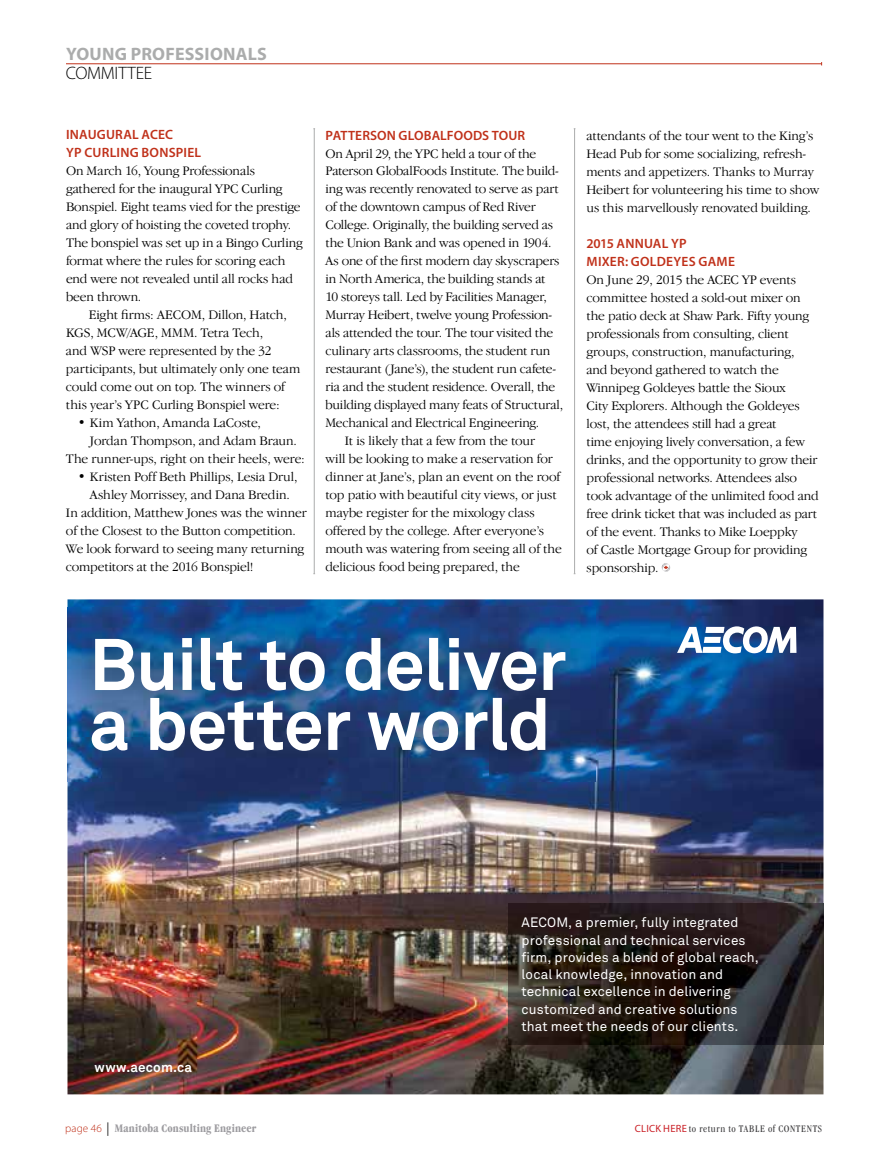
<style>
.page{position:relative;width:891px;height:1161px;background:#fff}
.page>*{position:absolute;margin:0;border:0;box-sizing:border-box;transform-origin:0 0}
.t1{font:700 72px/60px "Akkurat";letter-spacing:-.015em;color:#fff}
.t2{font:700 18px "Myriad Pro";letter-spacing:.015em;color:#abacac}
.t3{font:300 18px "Myriad Pro";letter-spacing:-.015em;color:#000}
.t4{font:300 13.5px/18px "Garamond IT Cby BT";letter-spacing:-.01em;color:#000}
.t5{font:13.5px/17.2px "Akkurat";letter-spacing:.005em;color:#fff}
.t6{font:600 13.5px/18px "Myriad Pro";letter-spacing:.01em;color:#c0311a}
.t7{font:700 13.5px "Akkurat";letter-spacing:.015em;color:#fff}
.t8{font:700 condensed 12px "Garamond IT Cby BT";letter-spacing:.01em;color:#9d9ca0}
.t9{font:condensed 10.5px "Garamond IT Cby BT";letter-spacing:.055em;color:#414042}
.s1{font-family:"Myriad Pro";font-weight:300;font-stretch:normal;font-size:11.25px;color:#c0311a}
.s2{font-family:"Helvetica Neue";font-weight:300;font-stretch:normal;font-size:13.5px;color:#000}
.s3{font-family:"Myriad Pro";font-stretch:normal;color:#ca2027}
</style>
<div class="page">
<hr style="left:66px;top:63px;width:756px;height:1px;background:#c0311a">
<hr style="left:314px;top:129px;width:1px;height:445px;background:#abacac">
<hr style="left:574px;top:129px;width:1px;height:445px;background:#abacac">
<svg style="left:661px;top:563px;width:10px;height:9px"></svg>
<img style="left:68px;top:599px;width:756px;height:495px">
<img style="left:508px;top:903px;width:316px;height:142px">
<img style="left:68px;top:607px;width:527px;height:174px">
<svg style="left:677px;top:626px;width:119px;height:27px"></svg>
<svg style="left:107px;top:1068px;width:8px;height:26px"></svg>
<svg style="left:800px;top:1068px;width:9px;height:26px"></svg>
<h2 class="t2" style="left:66px;top:42px;width:202px">YOUNG PROFESSIONALS</h2>
<h2 class="t3" style="left:66px;top:63px;width:88px">COMMITTEE</h2>
<p class="t6" style="left:66px;top:126px;width:137px">INAUGURAL ACEC<br>YP CURLING BONSPIEL</p>
<p class="t4" style="left:66px;top:162px;width:238px">On March 16, Young Professionals gathered for the inaugural YPC Curling Bonspiel. Eight teams vied for the prestige and glory of hoisting the coveted trophy.<br>The bonspiel was set up in a Bingo Curling format where the rules for scoring each end were not revealed until all rocks had been thrown.</p>
<p class="t4" style="left:66px;top:306px;width:236px;text-indent:23px">Eight firms: AECOM, Dillon, Hatch, KGS, MCW/AGE, MMM. Tetra Tech,<br>and WSP were represented by the 32 participants, but ultimately only one team could come out on top. The winners of this year’s YPC Curling Bonspiel were:</p>
<p class="t4" style="left:78px;top:414px;width:184px">• Kim Yathon, Amanda LaCoste,</p>
<p class="t4" style="left:90px;top:432px;width:208px">Jordan Thompson, and Adam Braun.</p>
<p class="t4" style="left:66px;top:450px;width:240px">The runner-ups, right on their heels, were:</p>
<p class="t4" style="left:78px;top:468px;width:221px">• Kristen Poff Beth Phillips, Lesia Drul,</p>
<p class="t4" style="left:90px;top:486px;width:201px">Ashley Morrissey, and Dana Bredin.</p>
<p class="t4" style="left:66px;top:504px;width:242px">In addition, Matthew Jones was the winner</p>
<p class="t4" style="left:66px;top:522px;width:231px">of the Closest to the Button competition.</p>
<p class="t4" style="left:66px;top:540px;width:240px">We look forward to seeing many returning</p>
<p class="t4" style="left:66px;top:558px;width:189px">competitors at the 2016 Bonspiel!</p>
<p class="t6" style="left:326px;top:126px;width:201px">PATTERSON GLOBALFOODS TOUR</p>
<p class="t4" style="left:325px;top:144px;width:212px">On April 29, the YPC held a tour of the</p>
<p class="t4" style="left:325px;top:162px;width:235px">Paterson GlobalFoods Institute. The build-</p>
<p class="t4" style="left:325px;top:180px;width:235px">ing was recently renovated to serve as part</p>
<p class="t4" style="left:325px;top:198px;width:212px">of the downtown campus of Red River</p>
<p class="t4" style="left:325px;top:216px;width:229px">College. Originally, the building served as</p>
<p class="t4" style="left:325px;top:234px;width:228px">the Union Bank and was opened in 1904.</p>
<p class="t4" style="left:325px;top:252px;width:236px">As one of the first modern day skyscrapers</p>
<p class="t4" style="left:325px;top:270px;width:222px">in North America, the building stands at</p>
<p class="t4" style="left:325px;top:288px;width:223px">10 storeys tall. Led by Facilities Manager,</p>
<p class="t4" style="left:325px;top:306px;width:228px">Murray Heibert, twelve young Profession-</p>
<p class="t4" style="left:325px;top:324px;width:229px">als attended the tour. The tour visited the</p>
<p class="t4" style="left:325px;top:342px;width:226px">culinary arts classrooms, the student run</p>
<p class="t4" style="left:325px;top:360px;width:232px">restaurant (Jane’s), the student run cafete-</p>
<p class="t4" style="left:325px;top:378px;width:231px">ria and the student residence. Overall, the</p>
<p class="t4" style="left:325px;top:396px;width:239px">building displayed many feats of Structural,</p>
<p class="t4" style="left:325px;top:414px;width:215px">Mechanical and Electrical Engineering.</p>
<p class="t4" style="left:345px;top:432px;width:192px">It is likely that a few from the tour</p>
<p class="t4" style="left:325px;top:450px;width:229px">will be looking to make a reservation for</p>
<p class="t4" style="left:325px;top:468px;width:236px">dinner at Jane’s, plan an event on the roof</p>
<p class="t4" style="left:325px;top:486px;width:233px">top patio with beautiful city views, or just</p>
<p class="t4" style="left:325px;top:504px;width:211px">maybe register for the mixology class</p>
<p class="t4" style="left:325px;top:522px;width:220px">offered by the college. After everyone’s</p>
<p class="t4" style="left:325px;top:540px;width:238px">mouth was watering from seeing all of the</p>
<p class="t4" style="left:325px;top:558px;width:196px">delicious food being prepared, the</p>
<p class="t4" style="left:586px;top:126px;width:234px">attendants of the tour went to the King’s Head Pub for some socializing, refresh&shy;ments and appetizers. Thanks to Murray Heibert for volunteering his time to show us this marvellously renovated building.</p>
<p class="t6" style="left:586px;top:234px;width:150px">2015 ANNUAL YP<br>MIXER: GOLDEYES GAME</p>
<p class="t4" style="left:586px;top:270px;width:234px">On June 29, 2015 the ACEC YP events committee hosted a sold-out mixer on the patio deck at Shaw Park. Fifty young professionals from consulting, client groups, construction, manufacturing, and beyond gathered to watch the Winnipeg Goldeyes battle the Sioux<br>City Explorers. Although the Goldeyes lost, the attendees still had a great<br>time enjoying lively conversation, a few drinks, and the opportunity to grow their professional networks. Attendees also took advantage of the unlimited food and free drink ticket that was included as part of the event. Thanks to Mike Loeppky<br>of Castle Mortgage Group for providing sponsorship.</p>
<h1 class="t1" style="left:89px;top:635px;width:479px">Built to deliver a better world</h1>
<p class="t7" style="left:94px;top:1059px;width:99px">www.aecom.ca</p>
<p class="t8" style="left:65px;top:1121px;width:193px"><span class="s1">page 46</span> <span class="s2">|</span> Manitoba Consulting Engineer</p>
<p class="t5" style="left:522px;top:914px;width:239px">AECOM, a premier, fully integrated professional and technical services firm, provides a blend of global reach, local knowledge, innovation and technical excellence in delivering customized and creative solutions that meet the needs of our clients.</p>
<p class="t9" style="left:635px;top:1123px;width:189px"><span class="s3">CLICK HERE</span> to return to TABLE of CONTENTS</p>
</div>
